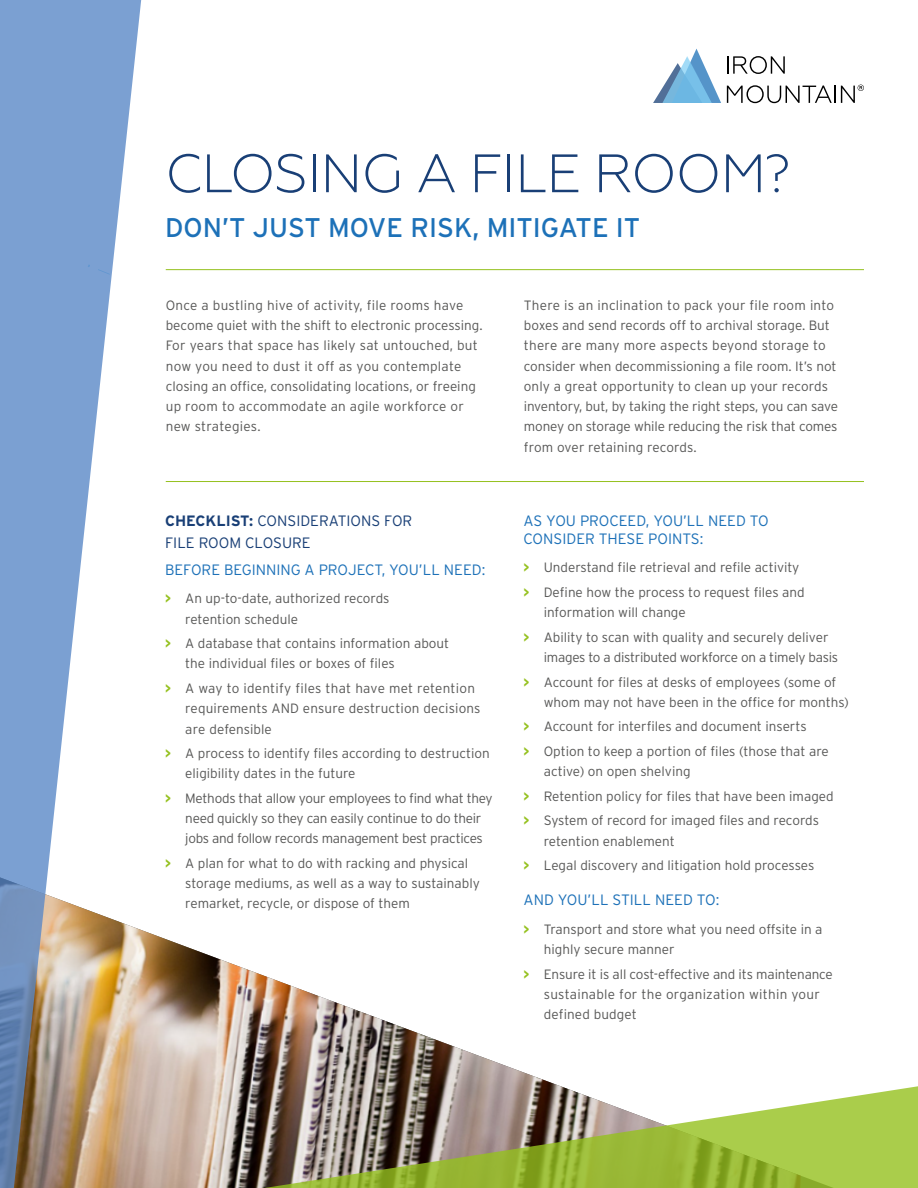
<style>
.page{position:relative;width:918px;height:1188px;background:#fff}
.page>*{position:absolute;margin:0;border:0;box-sizing:border-box;transform-origin:0 0}
.t1{font:300 54px "Geometria";letter-spacing:-.02em;color:#193f76}
.t2{font:27px "Interstate";color:#1d71b8}
.t3{font:300 15px/18px "Interstate";color:#1d71b8}
.t4{font:300 15px/22.5px "Interstate";color:#193f76}
.t5{font:300 13.5px/20.2px "Interstate";color:#575756}
.t6{font:300 13.5px/20.2px "Interstate";letter-spacing:-.02em;color:#575756}
.s1{font-weight:700}
.s2{font-weight:700;color:#95c11f}
</style>
<div class="page">
<hr style="left:166px;top:269px;width:698px;height:1px;background:#95c11f">
<hr style="left:166px;top:481px;width:698px;height:1px;background:#95c11f">
<svg style="left:653px;top:49px;width:68px;height:54px"></svg>
<svg style="left:727px;top:56px;width:58px;height:18px"></svg>
<svg style="left:727px;top:85px;width:137px;height:18px"></svg>
<img style="left:143px;top:930px;width:412px;height:258px">
<svg style="left:168px;top:1084px;width:750px;height:104px;background:#a2aa6e"></svg>
<svg style="left:0;top:0;width:143px;height:1188px;fill:#7ba0d2"></svg>
<h1 class="t1" style="left:165px;top:142px;width:627px">CLOSING A FILE ROOM?</h1>
<h2 class="t2" style="left:165px;top:211px;width:477px">DON’T JUST MOVE RISK, MITIGATE IT</h2>
<p class="t5" style="left:166px;top:295px;width:318px">Once a bustling hive of activity, file rooms have become quiet with the shift to electronic processing.<br>For years that space has likely sat untouched, but now you need to dust it off as you contemplate closing an office, consolidating locations, or freeing up room to accommodate an agile workforce or new strategies.</p>
<p class="t5" style="left:524px;top:295px;width:316px">There is an inclination to pack your file room into boxes and send records off to archival storage. But there are many more aspects beyond storage to consider when decommissioning a file room. It’s not only a great opportunity to clean up your records inventory, but, by taking the right steps, you can save money on storage while reducing the risk that comes from over retaining records.</p>
<p class="t4" style="left:165px;top:509px;width:249px"><span class="s1">CHECKLIST:</span> CONSIDERATIONS FOR<br>FILE ROOM CLOSURE</p>
<p class="t3" style="left:165px;top:560px;width:322px">BEFORE BEGINNING A PROJECT, YOU’LL NEED:</p>
<p class="t5" style="left:185px;top:588px;width:206px;text-indent:-20px"><span class="s2">&gt;</span> An up-to-date, authorized records retention schedule</p>
<p class="t5" style="left:185px;top:633px;width:265px;text-indent:-20px"><span class="s2">&gt;</span> A database that contains information about the individual files or boxes of files</p>
<p class="t5" style="left:185px;top:678px;width:297px;text-indent:-20px"><span class="s2">&gt;</span> A way to identify files that have met retention requirements AND ensure destruction decisions are defensible</p>
<p class="t5" style="left:185px;top:743px;width:306px;text-indent:-20px"><span class="s2">&gt;</span> A process to identify files according to destruction eligibility dates in the future</p>
<p class="t6" style="left:185px;top:788px;width:309px;text-indent:-20px"><span class="s2">&gt;</span> Methods that allow your employees to find what they need quickly so they can easily continue to do their jobs and follow records management best practices</p>
<p class="t5" style="left:185px;top:853px;width:296px;text-indent:-20px"><span class="s2">&gt;</span> A plan for what to do with racking and physical storage mediums, as well as a way to sustainably remarket, recycle, or dispose of them</p>
<p class="t3" style="left:524px;top:511px;width:247px">AS YOU PROCEED, YOU’LL NEED TO<br>CONSIDER THESE POINTS:</p>
<p class="t5" style="left:524px;top:555px;width:283px;line-height:24.6px"><span class="s2">&gt;</span> Understand file retrieval and refile activity <span class="s2">&gt;</span> Define how the process to request files and</p>
<p class="t5" style="left:524px;top:600px;width:307px;line-height:24.6px;text-indent:20px">information will change<br><span class="s2">&gt;</span> Ability to scan with quality and securely deliver</p>
<p class="t6" style="left:524px;top:645px;width:316px;line-height:24.6px;text-align:right">images to a distributed workforce on a timely basis<br><span class="s2">&gt;</span> Account for files at desks of employees (some of</p>
<p class="t5" style="left:524px;top:690px;width:327px;line-height:24.6px;text-indent:20px">whom may not have been in the office for months) <span class="s2">&gt;</span> Account for interfiles and document inserts<br><span class="s2">&gt;</span> Option to keep a portion of files (those that are</p>
<p class="t5" style="left:524px;top:759px;width:312px;line-height:24.6px;text-indent:20px">active) on open shelving<br><span class="s2">&gt;</span> Retention policy for files that have been imaged <span class="s2">&gt;</span> System of record for imaged files and records</p>
<p class="t5" style="left:524px;top:828px;width:292px;line-height:24.6px;text-indent:20px">retention enablement<br><span class="s2">&gt;</span> Legal discovery and litigation hold processes</p>
<p class="t3" style="left:524px;top:891px;width:197px">AND YOU’LL STILL NEED TO:</p>
<p class="t5" style="left:544px;top:919px;width:280px;text-indent:-20px"><span class="s2">&gt;</span> Transport and store what you need offsite in a highly secure manner</p>
<p class="t5" style="left:544px;top:964px;width:291px;text-indent:-20px"><span class="s2">&gt;</span> Ensure it is all cost-effective and its maintenance sustainable for the organization within your defined budget</p>
</div>
